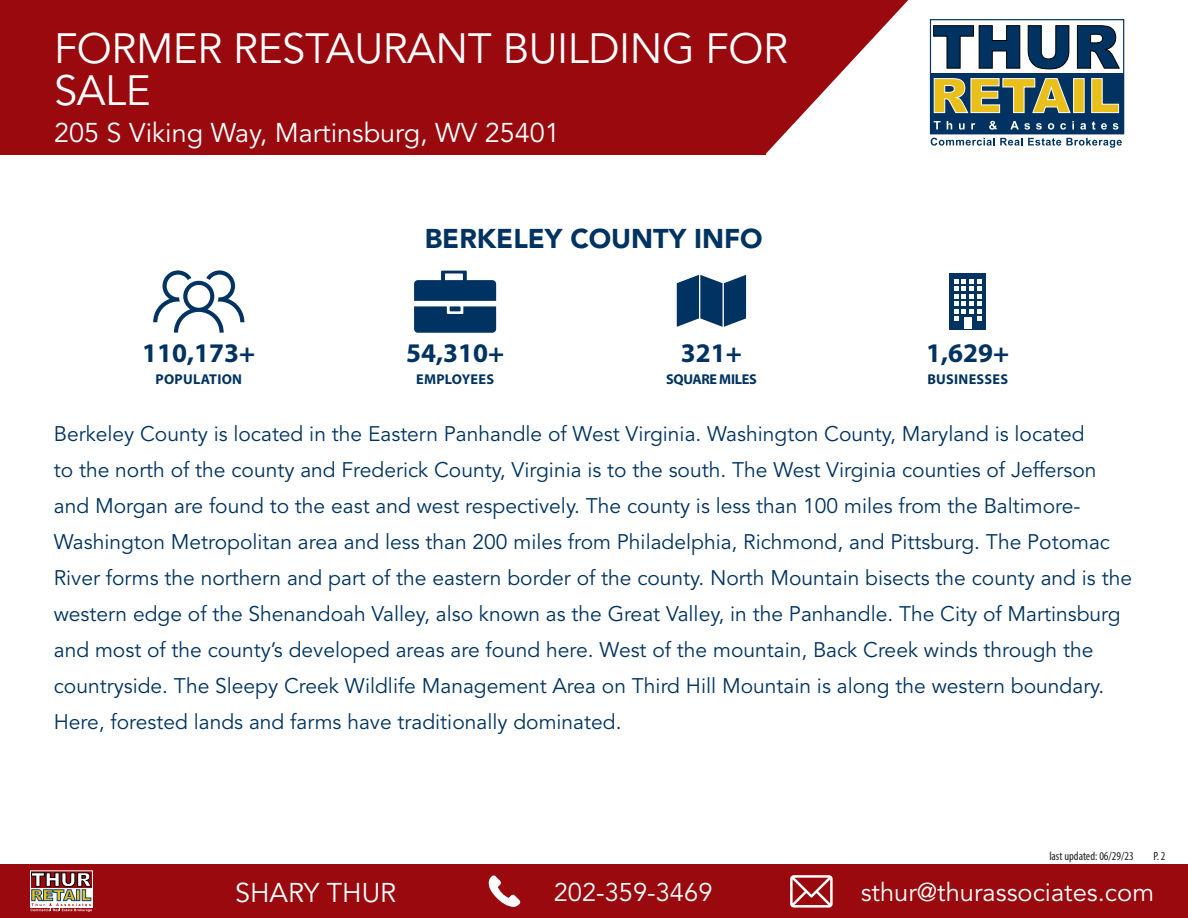
<style>
.page{position:relative;width:1188px;height:918px;background:#fff}
.page>*{position:absolute;margin:0;border:0;box-sizing:border-box;transform-origin:0 0}
.t1{font:42px/42px "Avenir LT Std";letter-spacing:-.01em;color:#fff}
.t2{font:27px "Avenir LT Std";color:#fff}
.t3{font:700 27px "Myriad Pro";color:#003361}
.t4{font:900 27px "Avenir LT Std";color:#003361}
.t5{font:25.5px "Avenir LT Std";color:#fff}
.t6{font:21px/36px "Avenir LT Std";color:#003361}
.t7{font:700 14.25px "Myriad Pro";letter-spacing:.02em;color:#003361}
.t8{font:700 14.25px "Myriad Pro";letter-spacing:-.02em;color:#003361}
.t9{font:condensed 12px "Myriad Pro";color:#231f20}
</style>
<div class="page">
<div style="left:0;top:865px;width:1188px;height:53px;background:#9a090d"></div>
<svg style="left:488px;top:875px;width:33px;height:32px"></svg>
<svg style="left:790px;top:875px;width:43px;height:33px"></svg>
<svg style="left:31px;top:873px;width:61px;height:39px;background:#a9887e"></svg>
<div style="left:30px;top:871px;width:63px;height:37px;border:1px solid #fff"></div>
<div style="left:0;top:0;width:765px;height:154px;background:#9a090d"></div>
<div style="left:931px;top:73px;width:193px;height:60px;background:#003361"></div>
<svg style="left:933px;top:25px;width:87px;height:44px"></svg>
<svg style="left:1028px;top:25px;width:41px;height:44px"></svg>
<svg style="left:1077px;top:25px;width:43px;height:44px"></svg>
<svg style="left:934px;top:78px;width:137px;height:35px"></svg>
<div style="left:1074px;top:79px;width:10px;height:34px;background:#e9bf1b"></div>
<div style="left:1073px;top:78px;width:11px;height:35px;border:1px solid #fff"></div>
<svg style="left:1091px;top:78px;width:28px;height:35px"></svg>
<svg style="left:931px;top:138px;width:191px;height:10px"></svg>
<svg style="left:934px;top:121px;width:6px;height:8px"></svg>
<svg style="left:947px;top:121px;width:5px;height:8px"></svg>
<svg style="left:959px;top:123px;width:6px;height:7px"></svg>
<svg style="left:971px;top:123px;width:4px;height:6px"></svg>
<svg style="left:989px;top:121px;width:8px;height:9px"></svg>
<svg style="left:1010px;top:121px;width:20px;height:9px"></svg>
<svg style="left:1036px;top:123px;width:6px;height:7px"></svg>
<svg style="left:1048px;top:123px;width:6px;height:7px"></svg>
<svg style="left:1060px;top:123px;width:6px;height:7px"></svg>
<svg style="left:1072px;top:121px;width:2px;height:8px"></svg>
<svg style="left:1080px;top:123px;width:6px;height:7px"></svg>
<svg style="left:1092px;top:121px;width:3px;height:9px"></svg>
<svg style="left:1101px;top:123px;width:6px;height:7px"></svg>
<svg style="left:1113px;top:123px;width:5px;height:7px"></svg>
<div style="left:930px;top:19px;width:194px;height:115px;border:1px solid #003361"></div>
<svg style="left:765px;top:0;width:143px;height:154px"></svg>
<svg style="left:153px;top:270px;width:91px;height:63px"></svg>
<svg style="left:414px;top:270px;width:82px;height:63px"></svg>
<div style="left:450px;top:306px;width:11px;height:5px;background:#003361"></div>
<svg style="left:677px;top:275px;width:69px;height:52px"></svg>
<div style="left:949px;top:273px;width:37px;height:57px;background:#003361"></div>
<div style="left:964px;top:317px;width:8px;height:12px;background:#fff"></div>
<svg style="left:954px;top:279px;width:28px;height:42px"></svg>
<h1 class="t1" style="left:54px;top:29px;width:736px">FORMER RESTAURANT BUILDING FOR<br>SALE</h1>
<p class="t2" style="left:54px;top:117px;width:507px">205 S Viking Way, Martinsburg, WV 25401</p>
<p class="t4" style="left:425px;top:223px;width:339px">BERKELEY COUNTY INFO</p>
<p class="t3" style="left:142px;top:336px;width:115px">110,173+</p>
<p class="t3" style="left:406px;top:336px;width:100px">54,310+</p>
<p class="t3" style="left:681px;top:336px;width:63px">321+</p>
<p class="t3" style="left:926px;top:336px;width:85px">1,629+</p>
<p class="t7" style="left:156px;top:370px;width:88px">POPULATION</p>
<p class="t7" style="left:416px;top:370px;width:79px">EMPLOYEES</p>
<p class="t8" style="left:666px;top:370px;width:92px">SQUARE MILES</p>
<p class="t7" style="left:927px;top:370px;width:82px">BUSINESSES</p>
<p class="t6" style="left:54px;top:416px;width:1080px">Berkeley County is located in the Eastern Panhandle of West Virginia. Washington County, Maryland is located<br>to the north of the county and Frederick County, Virginia is to the south. The West Virginia counties of Jefferson and Morgan are found to the east and west respectively. The county is less than 100 miles from the Baltimore-Washington Metropolitan area and less than 200 miles from Philadelphia, Richmond, and Pittsburg. The Potomac River forms the northern and part of the eastern border of the county. North Mountain bisects the county and is the western edge of the Shenandoah Valley, also known as the Great Valley, in the Panhandle. The City of Martinsburg and most of the county’s developed areas are found here. West of the mountain, Back Creek winds through the countryside. The Sleepy Creek Wildlife Management Area on Third Hill Mountain is along the western boundary.<br>Here, forested lands and farms have traditionally dominated.</p>
<p class="t9" style="left:1049px;top:849px;width:86px">last updated: 06/29/23</p>
<p class="t9" style="left:1154px;top:849px;width:13px">P. 2</p>
<p class="t2" style="left:235px;top:877px;width:163px">SHARY THUR</p>
<p class="t5" style="left:554px;top:877px;width:160px">202-359-3469</p>
<p class="t5" style="left:861px;top:877px;width:295px">sthur@thurassociates.com</p>
</div>
